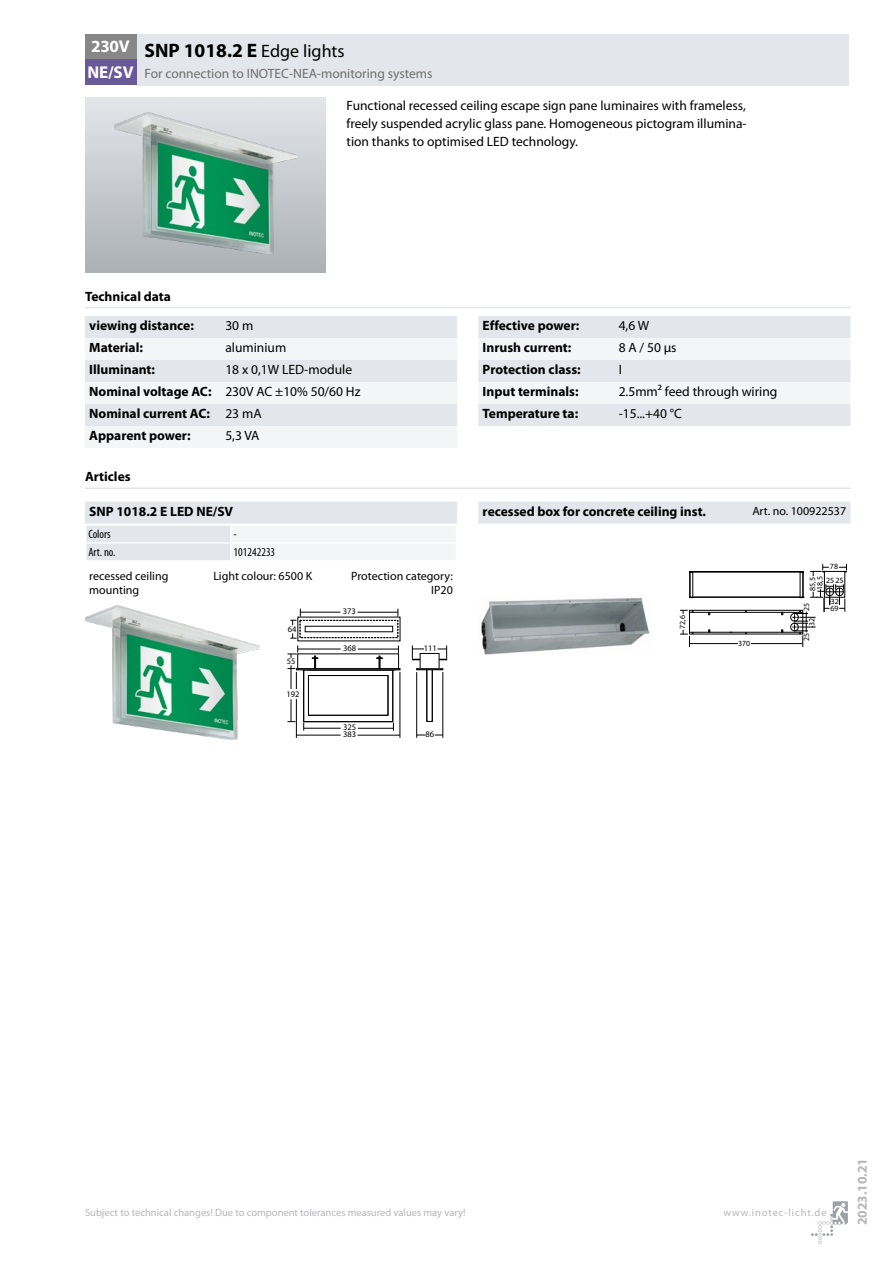
<style>
.page{position:relative;width:893px;height:1263px;background:#fff}
.page>*{position:absolute;margin:0;border:0;box-sizing:border-box;transform-origin:0 0}
.t1{font:700 19.5px "Myriad Pro";color:#000}
.t2{font:700 17.1px/25.5px "Myriad Pro";letter-spacing:-.01em;color:#fff}
.t3{font:700 13.5px/22px "Myriad Pro";color:#000}
.t4{font:13.5px/18px "Myriad Pro";color:#000;text-align:justify}
.t5{font:13.5px "Myriad Pro";color:#706f6f}
.t6{font:700 13.5px "Myriad Pro";color:#b6b6ba}
.t7{font:12px/14.4px "Myriad Pro";color:#000}
.t8{font:condensed 12px "Myriad Pro";color:#000}
.t9{font:10.5px "Myriad Pro";color:#b6b6ba}
.t10{font:10.5px "Myriad Pro";letter-spacing:.08em;color:#b6b6ba}
.t11{font:8.55px "Myriad";color:#000}
.t12{font:8.4px "Myriad";color:#000}
.t13{font:7.95px/7.4px "Myriad";color:#000}
.s1{font-weight:400;font-size:18px}
.s2{font-weight:400}
</style>
<div class="page">
<svg style="left:811px;top:1201px;width:37px;height:43px"></svg>
<div style="left:85px;top:98px;width:240px;height:174px;background:linear-gradient(to bottom,#e3e5e9,#acb1b5)"></div>
<img style="left:114px;top:113px;width:182px;height:140px">
<svg style="left:85px;top:316px;width:372px;height:132px"></svg>
<svg style="left:478px;top:316px;width:372px;height:110px"></svg>
<hr style="left:85px;top:307px;width:765px;height:1px;background:#e3e6ea">
<hr style="left:85px;top:487px;width:765px;height:2px;background:#e3e6ea">
<svg style="left:85px;top:502px;width:372px;height:58px"></svg>
<hr style="left:85px;top:524px;width:146px;height:2px;background:#fff">
<hr style="left:231px;top:524px;width:226px;height:2px;background:#fff">
<hr style="left:85px;top:542px;width:146px;height:2px;background:#fff">
<hr style="left:231px;top:542px;width:226px;height:2px;background:#fff">
<img style="left:85px;top:605px;width:174px;height:135px">
<svg style="left:307px;top:689px;width:82px;height:27px"></svg>
<div style="left:303px;top:670px;width:90px;height:52px;border:1px solid #000"></div>
<div style="left:420px;top:653px;width:19px;height:16px;background:#fff;border:1px solid #000"></div>
<svg style="left:417px;top:670px;width:26px;height:52px"></svg>
<div style="left:416px;top:668px;width:27px;height:2px;border:1px solid #000"></div>
<svg style="left:412px;top:645px;width:12px;height:15px"></svg>
<svg style="left:437px;top:645px;width:10px;height:15px"></svg>
<hr style="left:443px;top:672px;width:1px;height:66px;background:#000">
<hr style="left:416px;top:672px;width:1px;height:66px;background:#000">
<svg style="left:287px;top:699px;width:9px;height:23px"></svg>
<hr style="left:358px;top:735px;width:42px;height:1px;background:#000">
<hr style="left:296px;top:735px;width:45px;height:1px;background:#000">
<hr style="left:296px;top:699px;width:1px;height:39px;background:#000">
<hr style="left:400px;top:672px;width:1px;height:66px;background:#000">
<hr style="left:358px;top:728px;width:35px;height:1px;background:#000">
<hr style="left:304px;top:728px;width:37px;height:1px;background:#000">
<div style="left:308px;top:675px;width:80px;height:40px;background:#fff"></div>
<svg style="left:287px;top:609px;width:113px;height:80px"></svg>
<div style="left:300px;top:620px;width:98px;height:18px;border:1px dashed #000"></div>
<div style="left:478px;top:502px;width:372px;height:22px;background:#e3e6ea"></div>
<img style="left:481px;top:597px;width:169px;height:57px">
<div style="left:790px;top:613px;width:8px;height:8px;border:1px solid #000;border-radius:50%"></div>
<div style="left:790px;top:623px;width:8px;height:8px;border:1px solid #000;border-radius:50%"></div>
<hr style="left:751px;top:643px;width:52px;height:1px;background:#000">
<hr style="left:689px;top:643px;width:49px;height:1px;background:#000">
<div style="left:689px;top:610px;width:114px;height:24px;border:1px solid #000"></div>
<hr style="left:693px;top:612px;width:106px;height:1px;background:#000">
<svg style="left:680px;top:630px;width:13px;height:17px"></svg>
<svg style="left:680px;top:610px;width:13px;height:4px"></svg>
<hr style="left:689px;top:632px;width:43px;height:1px;background:#000">
<hr style="left:730px;top:632px;width:73px;height:1px;background:#000">
<hr style="left:693px;top:597px;width:107px;height:1px;background:#000">
<hr style="left:690px;top:571px;width:113px;height:1px;background:#000">
<hr style="left:690px;top:572px;width:113px;height:1px;background:#000">
<svg style="left:792px;top:564px;width:55px;height:83px"></svg>
<svg style="left:689px;top:571px;width:4px;height:27px"></svg>
<div style="left:136px;top:34px;width:712px;height:51px;background:#e3e6ea"></div>
<div style="left:85px;top:34px;width:51px;height:26px;background:#878787"></div>
<div style="left:85px;top:60px;width:51px;height:25px;background:#685999"></div>
<p class="t2" style="left:88px;top:33px;width:48px">230V<br>NE/SV</p>
<h1 class="t1" style="left:145px;top:38px;width:202px">SNP 1018.2 E <span class="s1">Edge lights</span></h1>
<p class="t5" style="left:145px;top:65px;width:289px">For connection to INOTEC-NEA-monitoring systems</p>
<p class="t4" style="left:347px;top:96px;width:402px">Functional recessed ceiling escape sign pane luminaires with frameless, freely suspended acrylic glass pane. Homogeneous pictogram illumina&shy;tion thanks to optimised LED technology.</p>
<p class="t3" style="left:85px;top:285px;width:87px">Technical data</p>
<p class="t3" style="left:89px;top:314px;width:106px">viewing distance:</p>
<p class="t4" style="left:225px;top:317px;width:29px">30 m</p>
<p class="t3" style="left:89px;top:336px;width:55px">Material:</p>
<p class="t4" style="left:225px;top:339px;width:62px">aluminium</p>
<p class="t3" style="left:89px;top:358px;width:67px">Illuminant:</p>
<p class="t3" style="left:89px;top:358px;width:273px;text-indent:136px"><span class="s2">18 x 0,1W LED-module<br></span>Nominal voltage AC: <span class="s2">230V AC ±10% 50/60 Hz<br></span>Nominal current AC: <span class="s2">23 mA<br></span>Apparent power:</p>
<p class="t4" style="left:225px;top:427px;width:36px">5,3 VA</p>
<p class="t3" style="left:85px;top:465px;width:47px">Articles</p>
<p class="t3" style="left:89px;top:500px;width:145px">SNP 1018.2 E LED NE/SV</p>
<p class="t8" style="left:88px;top:527px;width:24px">Colors</p>
<p class="t8" style="left:234px;top:527px;width:5px">-</p>
<p class="t8" style="left:88px;top:545px;width:28px">Art. no.</p>
<p class="t8" style="left:234px;top:545px;width:43px">101242233</p>
<p class="t7" style="left:89px;top:568px;width:81px">recessed ceiling mounting</p>
<p class="t7" style="left:213px;top:568px;width:100px">Light colour: 6500 K</p>
<p class="t7" style="left:351px;top:568px;width:103px;text-align:right">Protection category:<br>IP20</p>
<p class="t11" style="left:288px;top:625px;width:10px">64</p>
<p class="t12" style="left:287px;top:657px;width:10px">55</p>
<p class="t11" style="left:286px;top:690px;width:15px">192</p>
<p class="t11" style="left:343px;top:607px;width:15px">373</p>
<p class="t11" style="left:343px;top:644px;width:15px">368</p>
<p class="t11" style="left:424px;top:644px;width:15px">111</p>
<p class="t11" style="left:343px;top:723px;width:15px">325</p>
<p class="t11" style="left:343px;top:730px;width:15px">383</p>
<p class="t11" style="left:426px;top:730px;width:10px">86</p>
<p class="t3" style="left:483px;top:314px;width:98px">Effective power:</p>
<p class="t4" style="left:619px;top:317px;width:32px">4,6 W</p>
<p class="t3" style="left:483px;top:336px;width:90px">Inrush current:</p>
<p class="t4" style="left:619px;top:339px;width:59px">8 A / 50 µs</p>
<p class="t3" style="left:483px;top:358px;width:100px">Protection class:</p>
<p class="t4" style="left:619px;top:361px;width:5px">I</p>
<p class="t3" style="left:483px;top:380px;width:97px">Input terminals:</p>
<p class="t4" style="left:619px;top:383px;width:160px">2.5mm² feed through wiring</p>
<p class="t3" style="left:483px;top:402px;width:97px">Temperature ta:</p>
<p class="t4" style="left:619px;top:405px;width:65px">-15...+40 °C</p>
<p class="t3" style="left:483px;top:500px;width:225px">recessed box for concrete ceiling inst.</p>
<p class="t7" style="left:752px;top:503px;width:95px">Art. no. 100922537</p>
<p class="t13" style="left:830px;top:563px;width:10px">78</p>
<p class="t13" style="left:809px;top:591px;width:16px;rotate:-90deg">85,5<br>18,5</p>
<p class="t13" style="left:826px;top:577px;width:19px">25 25</p>
<p class="t13" style="left:679px;top:629px;width:15px;rotate:-90deg">72,6</p>
<p class="t13" style="left:738px;top:640px;width:14px">370</p>
<p class="t13" style="left:803px;top:611px;width:10px;rotate:-90deg">25</p>
<p class="t13" style="left:809px;top:626px;width:10px;rotate:-90deg">32</p>
<p class="t13" style="left:803px;top:641px;width:10px;rotate:-90deg">25</p>
<p class="t13" style="left:831px;top:598px;width:10px">32</p>
<p class="t13" style="left:830px;top:605px;width:10px">69</p>
<p class="t9" style="left:85px;top:1205px;width:382px">Subject to technical changes! Due to component tolerances measured values may vary!</p>
<p class="t10" style="left:723px;top:1205px;width:105px">www.inotec-licht.de</p>
<p class="t6" style="left:854px;top:1225px;width:68px;rotate:-90deg">2023.10.21</p>
</div>
